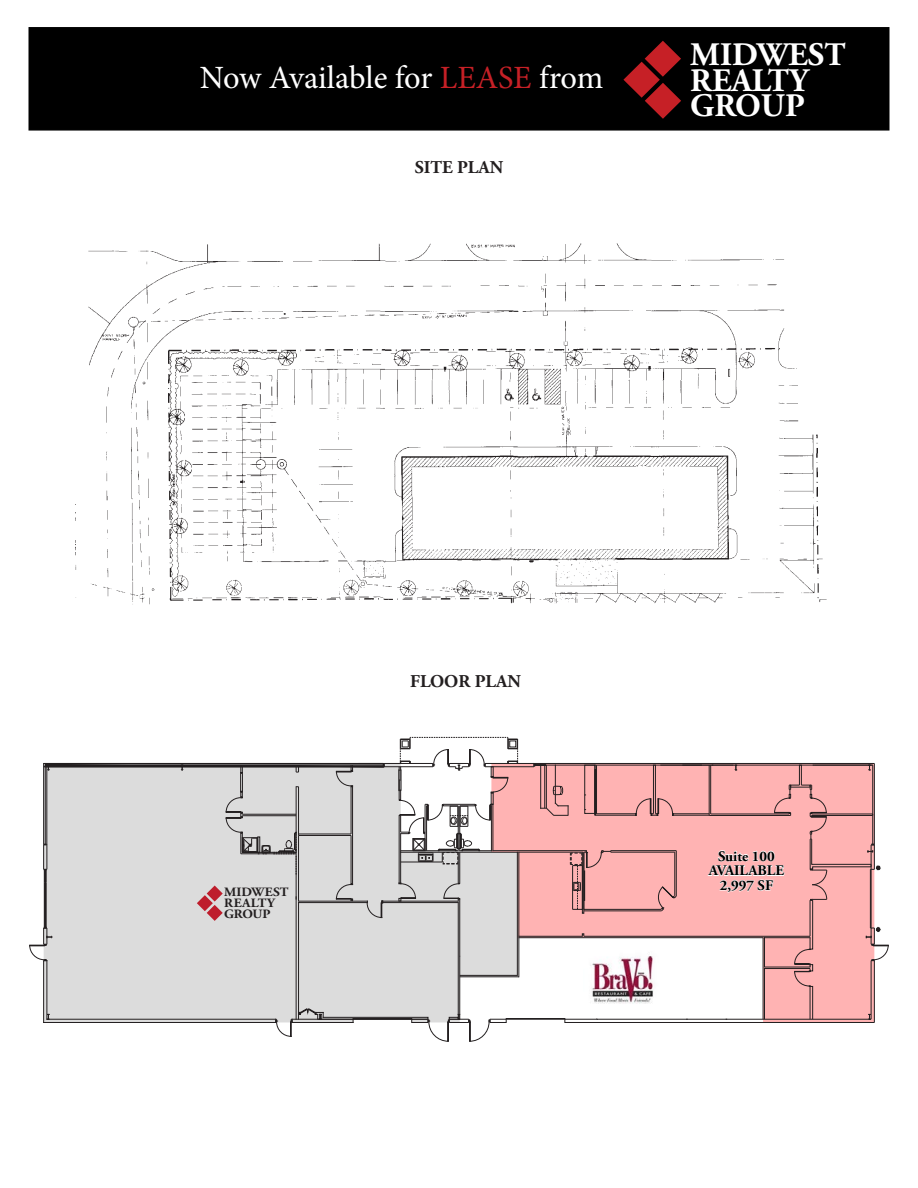
<style>
.page{position:relative;width:918px;height:1188px;background:#fff}
.page>*{position:absolute;margin:0;border:0;box-sizing:border-box;transform-origin:0 0}
.t1{font:700 32.85px "Adobe Garamond Pro";color:#fff}
.t2{font:32.55px "Minion Pro";letter-spacing:-.01em;color:#fff}
.t3{font:700 18px "Adobe Garamond Pro";color:#231f20}
.t4{font:700 14.7px/14.7px "Adobe Garamond Pro";color:#000;text-align:center}
.t5{font:700 12.75px/10.9px "Adobe Garamond Pro";letter-spacing:.005em;color:#231f20;scale:1.06 1}
.s1{color:#c62026}
</style>
<div class="page">
<div style="left:28px;top:27px;width:862px;height:104px;background:#000;border:2px solid #000"></div>
<svg style="left:623px;top:41px;width:58px;height:78px"></svg>
<img style="left:76px;top:243px;width:751px;height:362px">
<div style="left:283px;top:521px;width:32px;height:34px;background:#fff"></div>
<div style="left:284px;top:258px;width:9px;height:55px;background:#fff"></div>
<div style="left:798px;top:254px;width:36px;height:164px;background:#fff"></div>
<div style="left:630px;top:469px;width:25px;height:79px;background:#fff"></div>
<svg style="left:518px;top:764px;width:356px;height:256px;fill:#ffb3b3"></svg>
<div style="left:47px;top:764px;width:471px;height:258px;background:#dcdcdc"></div>
<div style="left:506px;top:1018px;width:59px;height:1px;border:1px solid #231f20"></div>
<hr style="left:535px;top:765px;width:338px;height:1px;background:#231f20">
<svg style="left:534px;top:764px;width:12px;height:3px"></svg>
<hr style="left:872px;top:765px;width:1px;height:79px;background:#231f20">
<hr style="left:874px;top:763px;width:1px;height:82px;background:#231f20">
<hr style="left:533px;top:763px;width:341px;height:1px;background:#231f20">
<hr style="left:384px;top:763px;width:49px;height:1px;background:#231f20">
<hr style="left:384px;top:766px;width:49px;height:1px;background:#231f20">
<hr style="left:485px;top:766px;width:49px;height:1px;background:#231f20">
<hr style="left:485px;top:763px;width:49px;height:1px;background:#231f20">
<hr style="left:399px;top:816px;width:1px;height:67px;background:#231f20">
<hr style="left:400px;top:834px;width:1px;height:49px;background:#231f20">
<hr style="left:710px;top:765px;width:1px;height:49px;background:#231f20">
<hr style="left:709px;top:765px;width:1px;height:50px;background:#231f20">
<hr style="left:493px;top:850px;width:93px;height:1px;background:#231f20">
<hr style="left:519px;top:852px;width:63px;height:1px;background:#231f20">
<hr style="left:44px;top:1022px;width:232px;height:1px;background:#231f20">
<hr style="left:382px;top:902px;width:76px;height:1px;background:#231f20">
<hr style="left:383px;top:901px;width:75px;height:1px;background:#231f20">
<hr style="left:296px;top:787px;width:1px;height:232px;background:#231f20">
<hr style="left:45px;top:882px;width:1px;height:45px;background:#231f20">
<hr style="left:44px;top:882px;width:1px;height:45px;background:#231f20">
<hr style="left:46px;top:882px;width:1px;height:45px;background:#231f20">
<hr style="left:298px;top:903px;width:1px;height:116px;background:#231f20">
<hr style="left:47px;top:1019px;width:229px;height:1px;background:#231f20">
<hr style="left:459px;top:852px;width:1px;height:32px;background:#231f20">
<hr style="left:458px;top:852px;width:1px;height:31px;background:#231f20">
<svg style="left:868px;top:765px;width:3px;height:5px"></svg>
<hr style="left:519px;top:937px;width:244px;height:1px;background:#231f20">
<svg style="left:29px;top:927px;width:24px;height:96px"></svg>
<hr style="left:519px;top:936px;width:63px;height:1px;background:#231f20">
<hr style="left:460px;top:975px;width:57px;height:1px;background:#231f20">
<hr style="left:460px;top:977px;width:59px;height:1px;background:#231f20">
<hr style="left:519px;top:938px;width:1px;height:39px;background:#231f20">
<hr style="left:517px;top:852px;width:1px;height:123px;background:#231f20">
<hr style="left:519px;top:852px;width:1px;height:84px;background:#231f20">
<hr style="left:459px;top:899px;width:1px;height:57px;background:#231f20">
<hr style="left:458px;top:903px;width:1px;height:116px;background:#231f20">
<hr style="left:459px;top:956px;width:1px;height:63px;background:#231f20">
<div style="left:799px;top:765px;width:3px;height:20px;border:1px solid #231f20"></div>
<svg style="left:398px;top:737px;width:120px;height:128px"></svg>
<div style="left:653px;top:765px;width:3px;height:49px;border:1px solid #231f20"></div>
<hr style="left:596px;top:765px;width:1px;height:49px;background:#231f20">
<hr style="left:595px;top:765px;width:1px;height:50px;background:#231f20">
<svg style="left:399px;top:883px;width:17px;height:18px"></svg>
<div style="left:585px;top:765px;width:10px;height:49px;border:1px solid #231f20"></div>
<hr style="left:544px;top:765px;width:1px;height:43px;background:#231f20">
<hr style="left:546px;top:765px;width:1px;height:43px;background:#231f20">
<hr style="left:540px;top:765px;width:1px;height:43px;background:#231f20">
<hr style="left:555px;top:765px;width:1px;height:38px;background:#231f20">
<svg style="left:443px;top:883px;width:17px;height:18px"></svg>
<svg style="left:275px;top:1008px;width:232px;height:34px"></svg>
<svg style="left:541px;top:784px;width:348px;height:239px"></svg>
<img style="left:583px;top:946px;width:79px;height:64px">
<svg style="left:43px;top:763px;width:342px;height:158px;background:#cfcece"></svg>
<p class="t2" style="left:200px;top:56px;width:405px">Now Available for <span class="s1">LEASE</span> from</p>
<p class="t3" style="left:415px;top:157px;width:90px">SITE PLAN</p>
<p class="t1" style="left:690px;top:36px;width:157px">MIDWEST</p>
<p class="t1" style="left:690px;top:61px;width:119px">REALTY</p>
<p class="t1" style="left:690px;top:87px;width:116px">GROUP</p>
<p class="t5" style="left:224px;top:887px;width:62px">MIDWEST<br>REALTY<br>GROUP</p>
<p class="t3" style="left:410px;top:670px;width:112px">FLOOR PLAN</p>
<p class="t4" style="left:709px;top:849px;width:77px">Suite 100<br>AVAILABLE<br>2,997 SF</p>
</div>
